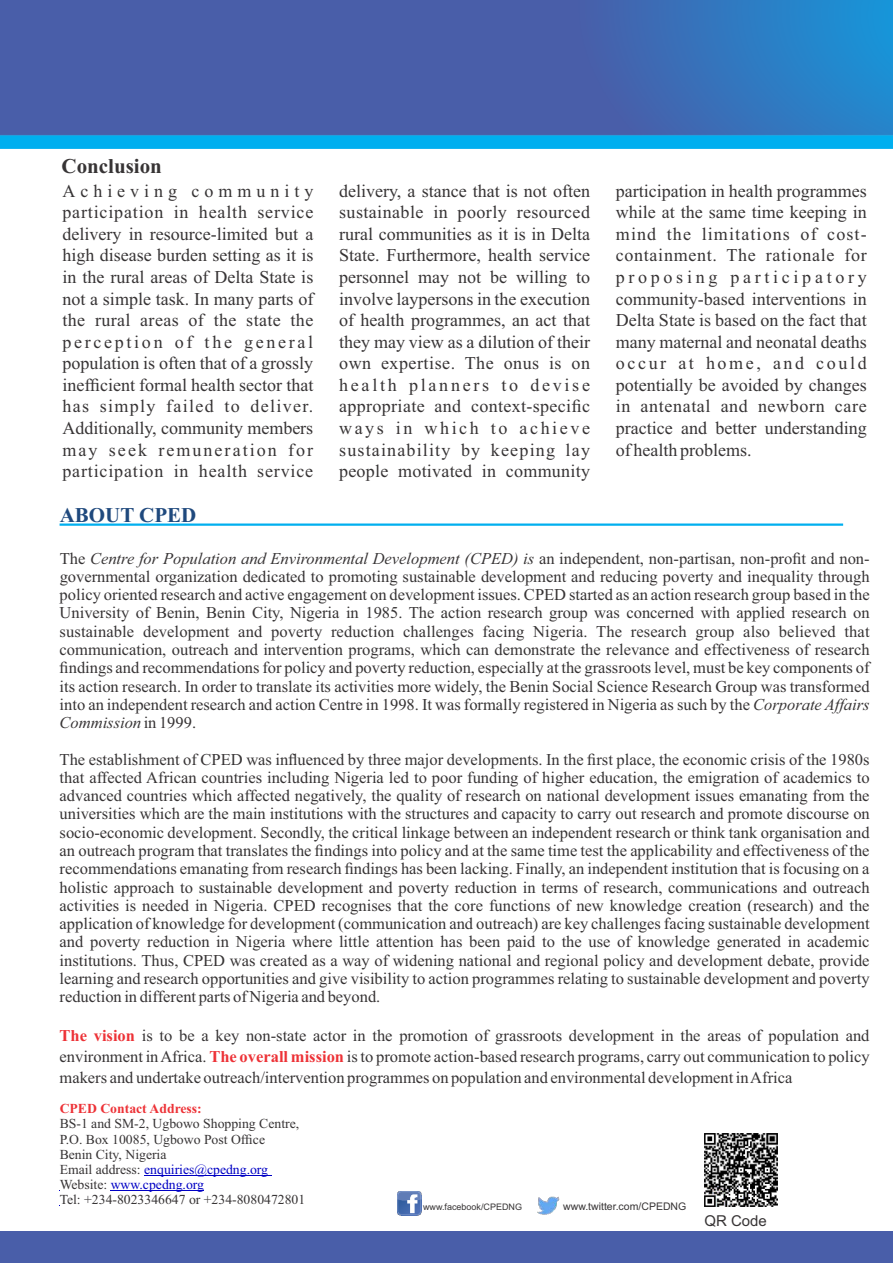
<style>
.page{position:relative;width:893px;height:1263px;background:#fff}
.page>*{position:absolute;margin:0;border:0;box-sizing:border-box;transform-origin:0 0}
.t1{font:700 21px "Times New Roman";color:#373435}
.t2{font:700 21px "Times New Roman";color:#1f497d}
.t3{font:18px/21.6px "Times New Roman";letter-spacing:.015em;color:#373435;text-align:justify}
.t4{font:16.5px/18.3px "Times New Roman";color:#373435;text-align:justify}
.t5{font:15px "Arial";color:#373435}
.t6{font:13.65px/15.1px "Times New Roman";color:#373435}
.t7{font:700 13.65px "Times New Roman";color:#ed3237}
.t8{font:10.5px "Arial";color:#373435}
.t9{font:9px "Arial";color:#373435}
.s1{font-style:italic}
.s2{font-weight:700;color:#ed3237}
.s3{color:#0000c4}
</style>
<div class="page">
<img style="left:0;top:0;width:893px;height:149px">
<div style="left:0;top:1231px;width:893px;height:32px;background:#495ea9"></div>
<img style="left:705px;top:1133px;width:73px;height:73px">
<img style="left:537px;top:1196px;width:23px;height:19px">
<img style="left:397px;top:1191px;width:24px;height:25px">
<hr style="left:144px;top:1175px;width:124px;height:1px;background:#0000c4">
<hr style="left:111px;top:1190px;width:93px;height:1px;background:#0000c4">
<hr style="left:60px;top:523px;width:783px;height:3px;background:#00afef">
<p class="t1" style="left:62px;top:159px;width:102px">Conclusion</p>
<p class="t3" style="left:62px;top:182px;width:252px">Achieving community participation in health service delivery in resource-limited but a high disease burden setting as it is in the rural areas of Delta State is not a simple task. In many parts of the rural areas of the state the perception of the general population is often that of a grossly inefficient formal health sector that has simply failed to deliver.<br>Additionally, community members may seek remuneration for participation in health service</p>
<p class="t3" style="left:339px;top:182px;width:252px">delivery, a stance that is not often sustainable in poorly resourced rural communities as it is in Delta State. Furthermore, health service personnel may not be willing to involve laypersons in the execution of health programmes, an act that they may view as a dilution of their own expertise. The onus is on health planners to devise appropriate and context-specific ways in which to achieve sustainability by keeping lay people motivated in community</p>
<p class="t3" style="left:616px;top:182px;width:252px">participation in health programmes while at the same time keeping in mind the limitations of cost&shy;containment. The rationale for proposing participatory community-based interventions in Delta State is based on the fact that many maternal and neonatal deaths occur at home, and could potentially be avoided by changes in antenatal and newborn care practice and better understanding of health problems.</p>
<p class="t2" style="left:60px;top:508px;width:138px">ABOUT CPED</p>
<p class="t4" style="left:60px;top:550px;width:811px">The <span class="s1">Centre for Population and Environmental Development (CPED) is</span> an independent, non-partisan, non-profit and non&shy;governmental organization dedicated to promoting sustainable development and reducing poverty and inequality through policy oriented research and active engagement on development issues. CPED started as an action research group based in the University of Benin, Benin City, Nigeria in 1985. The action research group was concerned with applied research on sustainable development and poverty reduction challenges facing Nigeria. The research group also believed that communication, outreach and intervention programs, which can demonstrate the relevance and effectiveness of research findings and recommendations for policy and poverty reduction, especially at the grassroots level, must be key components of its action research. In order to translate its activities more widely, the Benin Social Science Research Group was transformed into an independent research and action Centre in 1998. It was formally registered in Nigeria as such by the <span class="s1">Corporate Affairs Commission</span> in 1999.</p>
<p class="t4" style="left:60px;top:751px;width:812px">The establishment of CPED was influenced by three major developments. In the first place, the economic crisis of the 1980s that affected African countries including Nigeria led to poor funding of higher education, the emigration of academics to advanced countries which affected negatively, the quality of research on national development issues emanating from the universities which are the main institutions with the structures and capacity to carry out research and promote discourse on socio-economic development. Secondly, the critical linkage between an independent research or think tank organisation and an outreach program that translates the findings into policy and at the same time test the applicability and effectiveness of the recommendations emanating from research findings has been lacking. Finally, an independent institution that is focusing on a holistic approach to sustainable development and poverty reduction in terms of research, communications and outreach activities is needed in Nigeria. CPED recognises that the core functions of new knowledge creation (research) and the application of knowledge for development (communication and outreach) are key challenges facing sustainable development and poverty reduction in Nigeria where little attention has been paid to the use of knowledge generated in academic institutions. Thus, CPED was created as a way of widening national and regional policy and development debate, provide learning and research opportunities and give visibility to action programmes relating to sustainable development and poverty reduction in different parts of Nigeria and beyond.</p>
<p class="t4" style="left:60px;top:1027px;width:811px;line-height:20.7px"><span class="s2">The vision</span> is to be a key non-state actor in the promotion of grassroots development in the areas of population and environment in Africa. <span class="s2">The overall mission</span> is to promote action-based research programs, carry out communication to policy makers and undertake outreach/intervention programmes on population and environmental development in Africa</p>
<p class="t7" style="left:60px;top:1104px;width:144px">CPED Contact Address:</p>
<p class="t6" style="left:60px;top:1117px;width:247px">BS-1 and SM-2, Ugbowo Shopping Centre, P.O. Box 10085, Ugbowo Post Office<br>Benin City, Nigeria<br>Email address: <span class="s3">enquiries@cpedng.org </span>Website: <span class="s3">www.cpedng.org<br></span>Tel: +234-8023346647 or +234-8080472801</p>
<p class="t9" style="left:423px;top:1203px;width:101px">www.facebook/CPEDNG</p>
<p class="t8" style="left:563px;top:1202px;width:125px">www.twitter.com/CPEDNG</p>
<p class="t5" style="left:704px;top:1215px;width:64px">QR Code</p>
</div>
